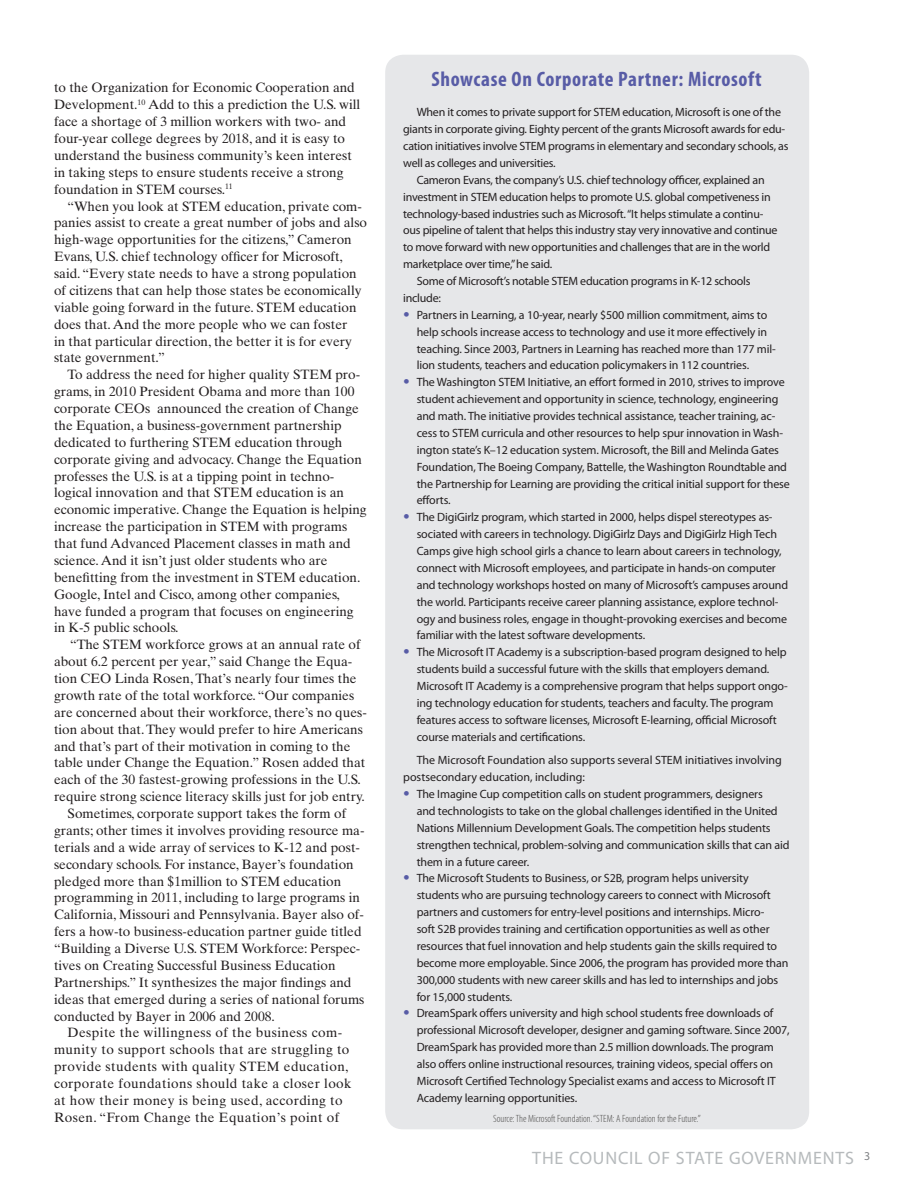
<style>
.page{position:relative;width:918px;height:1188px;background:#fff}
.page>*{position:absolute;margin:0;border:0;box-sizing:border-box;transform-origin:0 0}
.Subhead{font:700 condensed 21px "Myriad Pro";letter-spacing:.03em;color:#585ca6}
.t1{font:18px "Myriad Pro";letter-spacing:.045em;color:#b6babc}
.text{font:13.5px/16.8px "Times Ten LT";color:#231f20}
.text-2{font:13.5px/16.8px "Times Ten LT";letter-spacing:.03em;color:#231f20}
.Body_Bullets{font:12px/16.8px "Myriad Pro";letter-spacing:-.01em;color:#231f20}
.text-3{font:12px/16.8px "Myriad Pro";letter-spacing:-.02em;color:#231f20}
.Body{font:12px/16.8px "Myriad Pro";color:#231f20}
.Resources{font:300 condensed 10.5px "Myriad Pro";color:#4e4d4c}
.s1{font-family:"Times Ten LT";font-size:13.5px;color:#585ca6}
</style>
<div class="page">
<div style="left:385px;top:55px;width:424px;height:1074px;background:#e6e7e9;border-radius:18px"></div>
<p class="text" style="left:54px;top:79px;width:308px">to the Organization for Economic Cooperation and Development.<sup>10</sup> Add to this a prediction the U.S. will face a shortage of 3 million workers with two- and four-year college degrees by 2018, and it is easy to understand the business community’s keen interest in taking steps to ensure students receive a strong foundation in STEM courses.<sup>11</sup></p>
<p class="text" style="left:54px;top:197px;width:315px;text-indent:14px">“When you look at STEM education, private com&shy;panies assist to create a great number of jobs and also high-wage opportunities for the citizens,” Cameron Evans, U.S. chief technology officer for Microsoft, said. “Every state needs to have a strong population of citizens that can help those states be economically viable going forward in the future. STEM education does that. And the more people who we can foster<br>in that particular direction, the better it is for every state government.”</p>
<p class="text" style="left:54px;top:366px;width:314px;text-indent:14px">To address the need for higher quality STEM pro&shy;grams, in 2010 President Obama and more than 100 corporate CEOs announced the creation of Change the Equation, a business-government partnership dedicated to furthering STEM education through corporate giving and advocacy. Change the Equation professes the U.S. is at a tipping point in techno&shy;logical innovation and that STEM education is an economic imperative. Change the Equation is helping increase the participation in STEM with programs that fund Advanced Placement classes in math and science. And it isn’t just older students who are benefitting from the investment in STEM education.<br>Google, Intel and Cisco, among other companies, have funded a program that focuses on engineering in K-5 public schools.</p>
<p class="text" style="left:54px;top:636px;width:314px;text-indent:16px">“The STEM workforce grows at an annual rate of about 6.2 percent per year,” said Change the Equa&shy;tion CEO Linda Rosen, That’s nearly four times the growth rate of the total workforce. “Our companies are concerned about their workforce, there’s no ques&shy;tion about that. They would prefer to hire Americans and that’s part of their motivation in coming to the table under Change the Equation.” Rosen added that each of the 30 fastest-growing professions in the U.S. require strong science literacy skills just for job entry.</p>
<p class="text" style="left:54px;top:805px;width:312px;text-indent:14px">Sometimes, corporate support takes the form of grants; other times it involves providing resource ma&shy;terials and a wide array of services to K-12 and post&shy;secondary schools. For instance, Bayer’s foundation pledged more than $1million to STEM education programming in 2011, including to large programs in California, Missouri and Pennsylvania. Bayer also of&shy;fers a how-to business-education partner guide titled “Building a Diverse U.S. STEM Workforce: Perspec&shy;tives on Creating Successful Business Education Partnerships.” It synthesizes the major findings and ideas that emerged during a series of national forums conducted by Bayer in 2006 and 2008.</p>
<p class="text-2" style="left:54px;top:1024px;width:299px;text-indent:14px">Despite the willingness of the business com&shy;munity to support schools that are struggling to provide students with quality STEM education, corporate foundations should take a closer look at how their money is being used, according to Rosen. “From Change the Equation’s point of</p>
<p class="Subhead" style="left:432px;top:66px;width:332px">Showcase On Corporate Partner: Microsoft</p>
<p class="text-3" style="left:403px;top:104px;width:387px;text-indent:14px">When it comes to private support for STEM education, Microsoft is one of the giants in corporate giving. Eighty percent of the grants Microsoft awards for edu&shy;cation initiatives involve STEM programs in elementary and secondary schools, as well as colleges and universities.</p>
<p class="text-3" style="left:403px;top:171px;width:376px;text-indent:14px">Cameron Evans, the company’s U.S. chief technology officer, explained an investment in STEM education helps to promote U.S. global competiveness in technology-based industries such as Microsoft. “It helps stimulate a continu&shy;ous pipeline of talent that helps this industry stay very innovative and continue to move forward with new opportunities and challenges that are in the world marketplace over time,” he said.</p>
<p class="text-3" style="left:403px;top:272px;width:349px;text-indent:14px">Some of Microsoft’s notable STEM education programs in K-12 schools include:</p>
<p class="Body_Bullets" style="left:417px;top:306px;width:361px;text-indent:-14px"><span class="s1">•</span> Partners in Learning, a 10-year, nearly $500 million commitment, aims to help schools increase access to technology and use it more effectively in teaching. Since 2003, Partners in Learning has reached more than 177 mil&shy;lion students, teachers and education policymakers in 112 countries.</p>
<p class="Body_Bullets" style="left:417px;top:374px;width:375px;text-indent:-14px"><span class="s1">•</span> The Washington STEM Initiative, an effort formed in 2010, strives to improve student achievement and opportunity in science, technology, engineering and math. The initiative provides technical assistance, teacher training, ac&shy;cess to STEM curricula and other resources to help spur innovation in Wash&shy;ington state’s K–12 education system. Microsoft, the Bill and Melinda Gates Foundation, The Boeing Company, Battelle, the Washington Roundtable and the Partnership for Learning are providing the critical initial support for these efforts.</p>
<p class="Body_Bullets" style="left:417px;top:509px;width:373px;text-indent:-14px"><span class="s1">•</span> The DigiGirlz program, which started in 2000, helps dispel stereotypes as&shy;sociated with careers in technology. DigiGirlz Days and DigiGirlz High Tech Camps give high school girls a chance to learn about careers in technology, connect with Microsoft employees, and participate in hands-on computer and technology workshops hosted on many of Microsoft’s campuses around the world. Participants receive career planning assistance, explore technol&shy;ogy and business roles, engage in thought-provoking exercises and become familiar with the latest software developments.</p>
<p class="Body_Bullets" style="left:417px;top:644px;width:373px;text-indent:-14px"><span class="s1">•</span> The Microsoft IT Academy is a subscription-based program designed to help students build a successful future with the skills that employers demand.<br>Microsoft IT Academy is a comprehensive program that helps support ongo&shy;ing technology education for students, teachers and faculty. The program features access to software licenses, Microsoft E-learning, official Microsoft course materials and certifications.</p>
<p class="Body" style="left:403px;top:752px;width:380px;text-indent:14px">The Microsoft Foundation also supports several STEM initiatives involving postsecondary education, including:</p>
<p class="Body_Bullets" style="left:417px;top:785px;width:374px;text-indent:-14px"><span class="s1">•</span> The Imagine Cup competition calls on student programmers, designers<br>and technologists to take on the global challenges identified in the United Nations Millennium Development Goals. The competition helps students strengthen technical, problem-solving and communication skills that can aid them in a future career.</p>
<p class="Body_Bullets" style="left:417px;top:870px;width:373px;text-indent:-14px"><span class="s1">•</span> The Microsoft Students to Business, or S2B, program helps university students who are pursuing technology careers to connect with Microsoft partners and customers for entry-level positions and internships. Micro-<br>soft S2B provides training and certification opportunities as well as other resources that fuel innovation and help students gain the skills required to become more employable. Since 2006, the program has provided more than 300,000 students with new career skills and has led to internships and jobs for 15,000 students.</p>
<p class="Body_Bullets" style="left:417px;top:1005px;width:375px;text-indent:-14px"><span class="s1">•</span> DreamSpark offers university and high school students free downloads of professional Microsoft developer, designer and gaming software. Since 2007, DreamSpark has provided more than 2.5 million downloads. The program also offers online instructional resources, training videos, special offers on Microsoft Certified Technology Specialist exams and access to Microsoft IT Academy learning opportunities.</p>
<p class="Resources" style="left:493px;top:1112px;width:209px">Source: The Microsoft Foundation. “STEM: A Foundation for the Future.”</p>
<p class="t1" style="left:532px;top:1147px;width:339px">THE COUNCIL OF STATE GOVERNMENTS <sup>3</sup></p>
</div>
